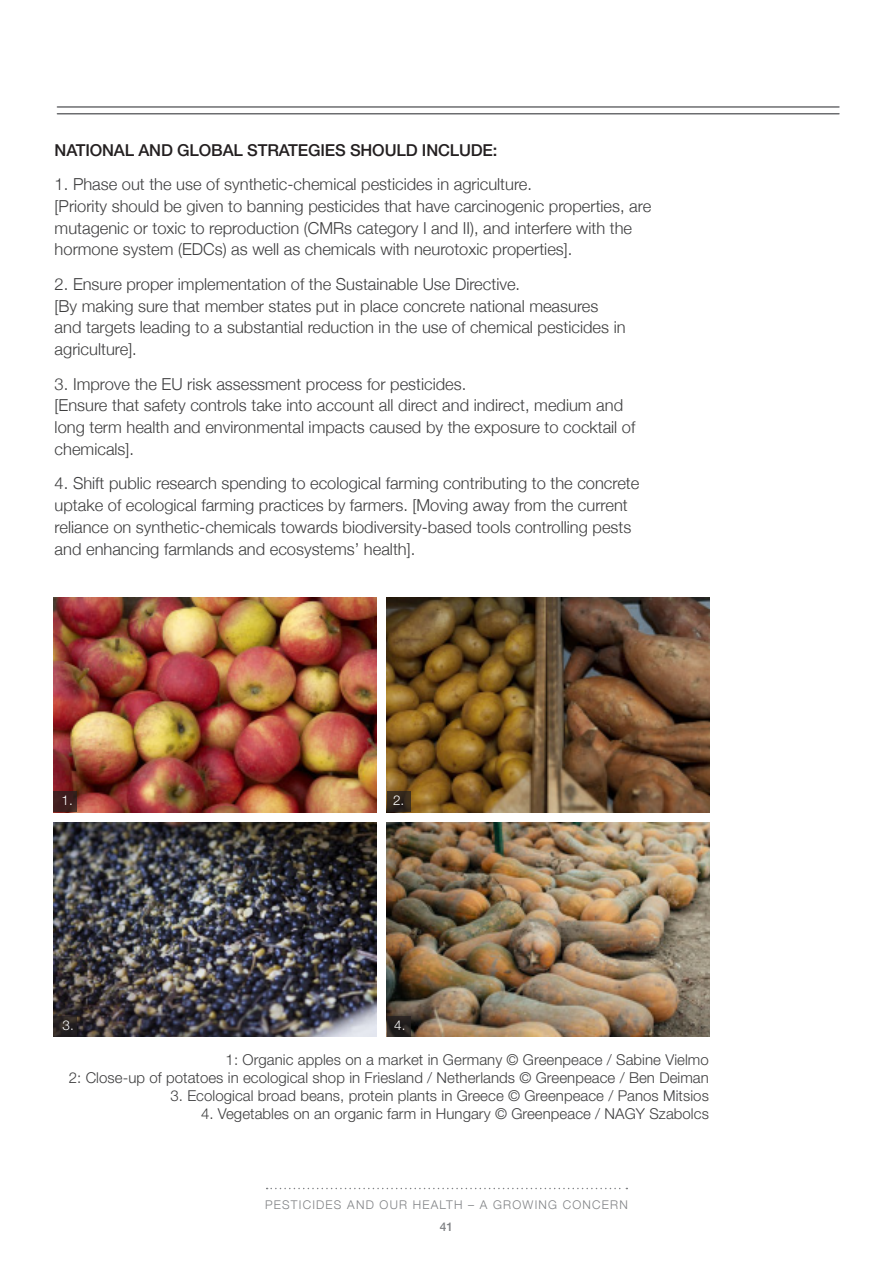
<style>
.page{position:relative;width:893px;height:1263px;background:#fff}
.page>*{position:absolute;margin:0;border:0;box-sizing:border-box;transform-origin:0 0}
.t1{font:300 16.5px/21.8px "Helvetica Neue";color:#3e3e3f}
.t2{font:500 16.5px "Helvetica Neue LT Std";letter-spacing:-.01em;color:#231f20}
.t3{font:300 15px/18px "Helvetica Neue LT Std";letter-spacing:.005em;color:#3e3e3f;text-align:right}
.t4{font:300 13.5px "Helvetica Neue LT Std";color:#fff}
.t5{font:300 12px "Helvetica Neue";letter-spacing:.1em;color:#808285}
.t6{font:500 12px "Helvetica Neue";color:#808285}
</style>
<div class="page">
<hr style="left:57px;top:113px;width:782px;height:1px;background:#6c6d70">
<hr style="left:57px;top:106px;width:782px;height:2px;background:#6c6d70">
<svg style="left:267px;top:1188px;width:360px;height:1px"></svg>
<img style="left:54px;top:598px;width:322px;height:214px">
<img style="left:54px;top:823px;width:322px;height:214px">
<img style="left:387px;top:598px;width:322px;height:214px">
<img style="left:387px;top:823px;width:322px;height:214px">
<div style="left:53px;top:791px;width:24px;height:20px;background:#3e1e1e"></div>
<svg style="left:53px;top:1016px;width:24px;height:21px"></svg>
<svg style="left:387px;top:791px;width:23px;height:20px"></svg>
<div style="left:387px;top:1016px;width:23px;height:21px;background:#231f20"></div>
<p class="t2" style="left:55px;top:140px;width:23px">NATIONAL</p>
<p class="t2" style="left:138px;top:140px;width:13px">AND</p>
<p class="t2" style="left:177px;top:140px;width:92px">GLO BAL STRATEGIES</p>
<p class="t2" style="left:350px;top:140px;width:13px">SHO</p>
<p class="t2" style="left:385px;top:140px;width:48px">ULD INCL</p>
<p class="t2" style="left:459px;top:140px;width:40px">UDE:</p>
<p class="t1" style="left:55px;top:172px;width:598px">1. Phase out the use of synthetic-chemical pesticides in agriculture.<br>[Priority should be given to banning pesticides that have carcinogenic properties, are mutagenic or toxic to reproduction (CMRs category I and II), and interfere with the hormone system (EDCs) as well as chemicals with neurotoxic properties].</p>
<p class="t1" style="left:55px;top:272px;width:572px">2. Ensure proper implementation of the Sustainable Use Directive.<br>[By making sure that member states put in place concrete national measures and targets leading to a substantial reduction in the use of chemical pesticides in agriculture].</p>
<p class="t1" style="left:55px;top:372px;width:582px">3. Improve the EU risk assessment process for pesticides.<br>[Ensure that safety controls take into account all direct and indirect, medium and long term health and environmental impacts caused by the exposure to cocktail of chemicals].</p>
<p class="t1" style="left:55px;top:472px;width:586px">4. Shift public research spending to ecological farming contributing to the concrete uptake of ecological farming practices by farmers. [Moving away from the current reliance on synthetic-chemicals towards biodiversity-based tools controlling pests and enhancing farmlands and ecosystems’ health].</p>
<p class="t4" style="left:61px;top:792px;width:13px">1.</p>
<p class="t4" style="left:63px;top:1017px;width:13px">3.</p>
<p class="t4" style="left:393px;top:792px;width:13px">2.</p>
<p class="t4" style="left:394px;top:1017px;width:13px">4.</p>
<p class="t3" style="left:69px;top:1050px;width:642px">1: Organic apples on a market in Germany © Greenpeace / Sabine Vielmo<br>2: Close-up of potatoes in ecological shop in Friesland / Netherlands © Greenpeace / Ben Deiman</p>
<p class="t3" style="left:170px;top:1086px;width:540px">3. Ecological broad beans, protein plants in Greece © Greenpeace / Panos Mitsios</p>
<p class="t3" style="left:201px;top:1104px;width:509px">4. Vegetables on an organic farm in Hungary © Greenpeace / NAGY Szabolcs</p>
<p class="t5" style="left:265px;top:1195px;width:364px">PESTICIDES AND OUR HEALTH – A GROWING CONCERN</p>
<p class="t6" style="left:440px;top:1217px;width:15px">41</p>
</div>
